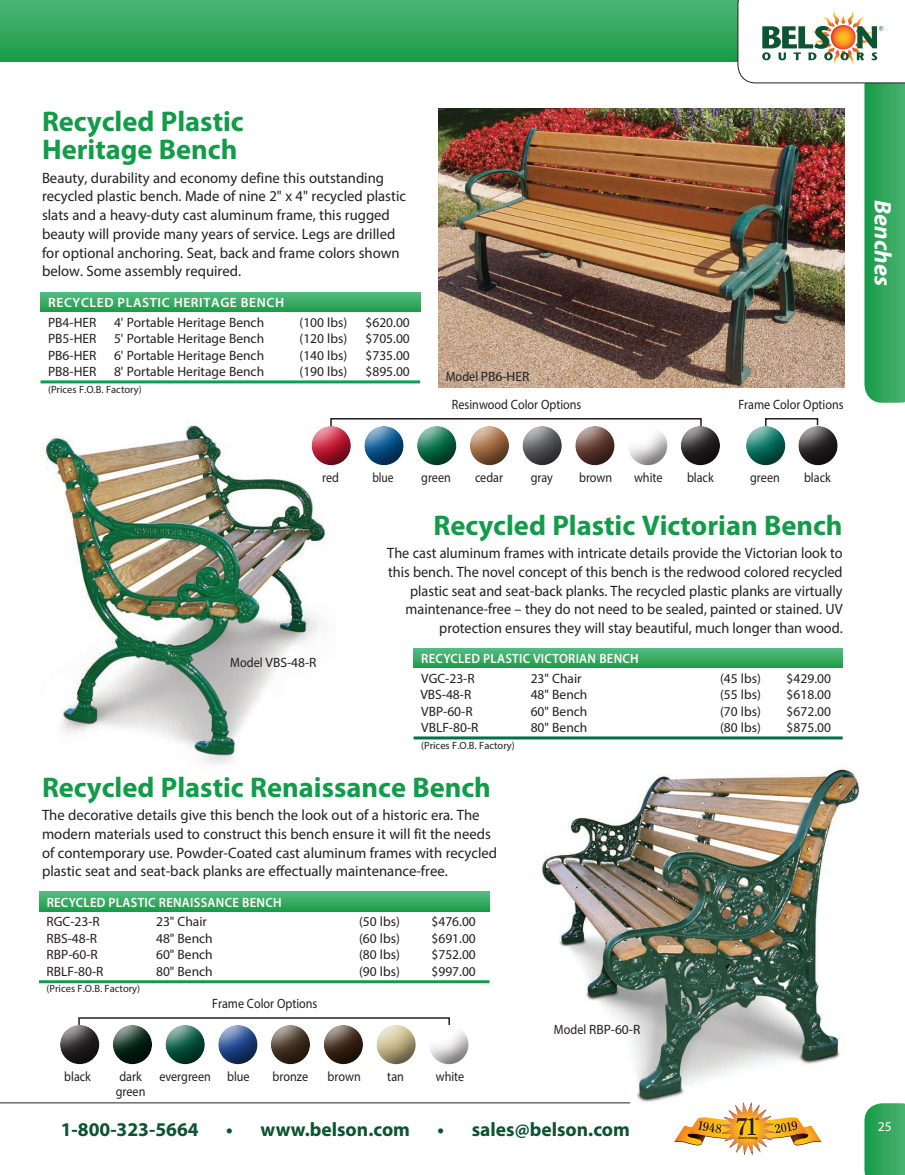
<style>
.page{position:relative;width:905px;height:1175px;background:#fff}
.page>*{position:absolute;margin:0;border:0;box-sizing:border-box;transform-origin:0 0}
.t1{font:700 28.5px/28.5px "Myriad Pro";color:#129b49}
.t2{font:italic 700 24px "Myriad Pro";color:#fff}
.t3{font:700 24px "Clearface";color:#231f20}
.t4{font:700 19.5px "Myriad Pro";color:#0c5332}
.t5{font:15px/18.8px "Myriad Pro";color:#231f20}
.t6{font:15px/18.8px "Myriad Pro";color:#231f20;text-align:right;scale:.95 1}
.t7{font:13.5px "Myriad Pro";color:#231f20}
.t8{font:13.5px "Myriad Pro";color:#231f20;scale:.9 1}
.t9{font:600 13.5px "Myriad Pro";letter-spacing:.02em;color:#fff;scale:.94 1}
.t10{font:600 13.5px "Myriad Pro";letter-spacing:.045em;color:#fff}
.t11{font:13.5px "Myriad Pro";color:#231f20;scale:.85 1}
.t12{font:13.5px "Myriad Pro";color:#fff}
.t13{font:10.5px "Myriad Pro";color:#231f20}
.t14{font:italic 800 3.9px "Clearface";color:#231f20}
</style>
<div class="page">
<svg style="left:864px;top:1103px;width:40px;height:71px;background:#37a961"></svg>
<div style="left:0;top:0;width:904px;height:62px;background:linear-gradient(to bottom,#4db575,#199c49)"></div>
<svg style="left:737px;top:0;width:167px;height:403px"></svg>
<img style="left:674px;top:1106px;width:147px;height:48px">
<hr style="left:0;top:1102px;width:630px;height:1px;background:#231f20">
<img style="left:43px;top:425px;width:283px;height:339px">
<img style="left:535px;top:766px;width:333px;height:340px">
<div style="left:39px;top:891px;width:450px;height:20px;background:linear-gradient(to bottom,#56be84,#229e4c)"></div>
<hr style="left:39px;top:980px;width:450px;height:3px;background:#129b49">
<svg style="left:78px;top:1017px;width:372px;height:6px"></svg>
<div style="left:59px;top:1023px;width:42px;height:42px;background:#231f20;opacity:.75"></div>
<div style="left:269px;top:1023px;width:42px;height:42px;background:#231f20;opacity:.75"></div>
<div style="left:111px;top:1023px;width:42px;height:42px;background:#231f20;opacity:.75"></div>
<div style="left:217px;top:1023px;width:42px;height:42px;background:#231f20;opacity:.75"></div>
<div style="left:322px;top:1023px;width:42px;height:42px;background:#231f20;opacity:.75"></div>
<div style="left:375px;top:1023px;width:42px;height:42px;background:#231f20;opacity:.75"></div>
<div style="left:164px;top:1023px;width:42px;height:42px;background:#231f20;opacity:.75"></div>
<div style="left:428px;top:1023px;width:42px;height:42px;background:#231f20;opacity:.75"></div>
<div style="left:413px;top:648px;width:429px;height:20px;background:linear-gradient(to bottom,#55bd83,#209d4b)"></div>
<hr style="left:413px;top:736px;width:429px;height:3px;background:#007249">
<img style="left:439px;top:108px;width:405px;height:279px">
<div style="left:40px;top:292px;width:380px;height:20px;background:linear-gradient(to bottom,#55bd83,#209d4b)"></div>
<hr style="left:40px;top:380px;width:380px;height:3px;background:#0f9c56">
<svg style="left:765px;top:418px;width:54px;height:6px"></svg>
<div style="left:797px;top:424px;width:42px;height:42px;background:#231f20;opacity:.75"></div>
<div style="left:744px;top:424px;width:42px;height:42px;background:#231f20;opacity:.75"></div>
<svg style="left:330px;top:418px;width:372px;height:6px"></svg>
<div style="left:310px;top:424px;width:42px;height:42px;background:#231f20;opacity:.75"></div>
<div style="left:363px;top:424px;width:42px;height:42px;background:#231f20;opacity:.75"></div>
<div style="left:415px;top:424px;width:42px;height:42px;background:#231f20;opacity:.75"></div>
<div style="left:574px;top:424px;width:42px;height:42px;background:#231f20;opacity:.75"></div>
<div style="left:468px;top:424px;width:42px;height:42px;background:#231f20;opacity:.75"></div>
<div style="left:626px;top:424px;width:42px;height:42px;background:#231f20;opacity:.75"></div>
<div style="left:521px;top:424px;width:42px;height:42px;background:#231f20;opacity:.75"></div>
<div style="left:679px;top:424px;width:42px;height:42px;background:#231f20;opacity:.75"></div>
<h1 class="t1" style="left:42px;top:106px;width:203px">Recycled Plastic<br>Heritage Bench</h1>
<p class="t5" style="left:42px;top:168px;width:365px">Beauty, durability and economy define this outstanding recycled plastic bench. Made of nine 2" x 4" recycled plastic slats and a heavy-duty cast aluminum frame, this rugged beauty will provide many years of service. Legs are drilled for optional anchoring. Seat, back and frame colors shown below. Some assembly required.</p>
<p class="t10" style="left:48px;top:294px;width:237px">RECYCLED PLASTIC HERITAGE BENCH</p>
<p class="t7" style="left:48px;top:314px;width:50px">PB4-HER</p>
<p class="t7" style="left:114px;top:314px;width:152px">4' Portable Heritage Bench</p>
<p class="t7" style="left:299px;top:314px;width:49px">(100 lbs)</p>
<p class="t7" style="left:365px;top:314px;width:46px">$620.00</p>
<p class="t7" style="left:48px;top:330px;width:50px">PB5-HER</p>
<p class="t7" style="left:114px;top:330px;width:152px">5' Portable Heritage Bench</p>
<p class="t7" style="left:299px;top:330px;width:49px">(120 lbs)</p>
<p class="t7" style="left:365px;top:330px;width:46px">$705.00</p>
<p class="t7" style="left:48px;top:347px;width:50px">PB6-HER</p>
<p class="t7" style="left:114px;top:347px;width:152px">6' Portable Heritage Bench</p>
<p class="t7" style="left:299px;top:347px;width:49px">(140 lbs)</p>
<p class="t7" style="left:365px;top:347px;width:46px">$735.00</p>
<p class="t7" style="left:48px;top:363px;width:50px">PB8-HER</p>
<p class="t7" style="left:114px;top:363px;width:152px">8' Portable Heritage Bench</p>
<p class="t7" style="left:299px;top:363px;width:49px">(190 lbs)</p>
<p class="t7" style="left:365px;top:363px;width:46px">$895.00</p>
<p class="t13" style="left:48px;top:382px;width:95px">(Prices F.O.B. Factory)</p>
<p class="t8" style="left:446px;top:368px;width:94px">Model PB6-HER</p>
<p class="t8" style="left:452px;top:396px;width:145px">Resinwood Color Options</p>
<p class="t8" style="left:738px;top:396px;width:118px">Frame Color Options</p>
<p class="t8" style="left:322px;top:469px;width:20px">red</p>
<p class="t11" style="left:372px;top:469px;width:27px">blue</p>
<p class="t8" style="left:421px;top:469px;width:35px">green</p>
<p class="t8" style="left:475px;top:469px;width:33px">cedar</p>
<p class="t8" style="left:530px;top:469px;width:26px">gray</p>
<p class="t8" style="left:579px;top:469px;width:38px">brown</p>
<p class="t8" style="left:634px;top:469px;width:33px">white</p>
<p class="t8" style="left:687px;top:469px;width:31px">black</p>
<p class="t8" style="left:750px;top:469px;width:35px">green</p>
<p class="t8" style="left:804px;top:469px;width:31px">black</p>
<p class="t8" style="left:230px;top:654px;width:97px">Model VBS-48-R</p>
<h1 class="t1" style="left:433px;top:510px;width:410px">Recycled Plastic Victorian Bench</h1>
<p class="t6" style="left:387px;top:543px;width:481px">The cast aluminum frames with intricate details provide the Victorian look to this bench. The novel concept of this bench is the redwood colored recycled plastic seat and seat-back planks. The recycled plastic planks are virtually maintenance-free – they do not need to be sealed, painted or stained. UV protection ensures they will stay beautiful, much longer than wood.</p>
<p class="t9" style="left:421px;top:649px;width:233px">RECYCLED PLASTIC VICTORIAN BENCH</p>
<p class="t7" style="left:421px;top:669px;width:55px">VGC-23-R</p>
<p class="t7" style="left:530px;top:669px;width:52px">23" Chair</p>
<p class="t7" style="left:720px;top:669px;width:42px">(45 lbs)</p>
<p class="t7" style="left:786px;top:669px;width:46px">$429.00</p>
<p class="t7" style="left:420px;top:686px;width:52px">VBS-48-R</p>
<p class="t7" style="left:530px;top:686px;width:58px">48" Bench</p>
<p class="t7" style="left:720px;top:686px;width:42px">(55 lbs)</p>
<p class="t7" style="left:786px;top:686px;width:46px">$618.00</p>
<p class="t7" style="left:421px;top:702px;width:53px">VBP-60-R</p>
<p class="t7" style="left:530px;top:702px;width:58px">60" Bench</p>
<p class="t7" style="left:720px;top:702px;width:42px">(70 lbs)</p>
<p class="t7" style="left:786px;top:702px;width:46px">$672.00</p>
<p class="t7" style="left:421px;top:719px;width:59px">VBLF-80-R</p>
<p class="t7" style="left:530px;top:719px;width:58px">80" Bench</p>
<p class="t7" style="left:720px;top:719px;width:42px">(80 lbs)</p>
<p class="t7" style="left:786px;top:719px;width:46px">$875.00</p>
<p class="t13" style="left:421px;top:738px;width:95px">(Prices F.O.B. Factory)</p>
<h1 class="t1" style="left:42px;top:772px;width:450px">Recycled Plastic Renaissance Bench</h1>
<p class="t5" style="left:42px;top:805px;width:456px">The decorative details give this bench the look out of a historic era. The modern materials used to construct this bench ensure it will fit the needs of contemporary use. Powder-Coated cast aluminum frames with recycled plastic seat and seat-back planks are effectually maintenance-free.</p>
<p class="t9" style="left:47px;top:893px;width:251px">RECYCLED PLASTIC RENAISSANCE BENCH</p>
<p class="t7" style="left:47px;top:913px;width:55px">RGC-23-R</p>
<p class="t7" style="left:156px;top:913px;width:52px">23" Chair</p>
<p class="t7" style="left:359px;top:913px;width:42px">(50 lbs)</p>
<p class="t7" style="left:431px;top:913px;width:46px">$476.00</p>
<p class="t7" style="left:47px;top:930px;width:52px">RBS-48-R</p>
<p class="t7" style="left:156px;top:930px;width:58px">48" Bench</p>
<p class="t7" style="left:359px;top:930px;width:42px">(60 lbs)</p>
<p class="t7" style="left:431px;top:930px;width:46px">$691.00</p>
<p class="t7" style="left:47px;top:946px;width:53px">RBP-60-R</p>
<p class="t7" style="left:156px;top:946px;width:58px">60" Bench</p>
<p class="t7" style="left:359px;top:946px;width:42px">(80 lbs)</p>
<p class="t7" style="left:431px;top:946px;width:46px">$752.00</p>
<p class="t7" style="left:47px;top:963px;width:58px">RBLF-80-R</p>
<p class="t7" style="left:156px;top:963px;width:58px">80" Bench</p>
<p class="t7" style="left:359px;top:963px;width:42px">(90 lbs)</p>
<p class="t7" style="left:431px;top:963px;width:46px">$997.00</p>
<p class="t13" style="left:47px;top:982px;width:95px">(Prices F.O.B. Factory)</p>
<p class="t8" style="left:212px;top:995px;width:118px">Frame Color Options</p>
<p class="t8" style="left:64px;top:1068px;width:31px">black</p>
<p class="t8" style="left:119px;top:1068px;width:26px">dark</p>
<p class="t8" style="left:272px;top:1068px;width:41px">bronze</p>
<p class="t8" style="left:116px;top:1083px;width:35px">green</p>
<p class="t8" style="left:159px;top:1068px;width:102px">evergreen blue</p>
<p class="t8" style="left:327px;top:1068px;width:38px">brown</p>
<p class="t8" style="left:387px;top:1068px;width:20px">tan</p>
<p class="t8" style="left:435px;top:1068px;width:33px">white</p>
<p class="t8" style="left:554px;top:1020px;width:97px">Model RBP-60-R</p>
<h3 class="t4" style="left:61px;top:1116px;width:139px">1-800-323-5664</h3>
<h3 class="t4" style="left:226px;top:1116px;width:185px">• www.belson.com</h3>
<h3 class="t4" style="left:437px;top:1116px;width:194px">• sales@belson.com</h3>
<h2 class="t3" style="left:736px;top:1112px;width:23px">71</h2>
<p class="t14" style="left:755px;top:1116px;width:4px">st</p>
<p class="t14" style="left:738px;top:1135px;width:21px">Anniversary</p>
<h2 class="t2" style="left:898px;top:200px;width:87px;rotate:90deg">Benches</h2>
<p class="t12" style="left:877px;top:1118px;width:15px">25</p>
</div>
